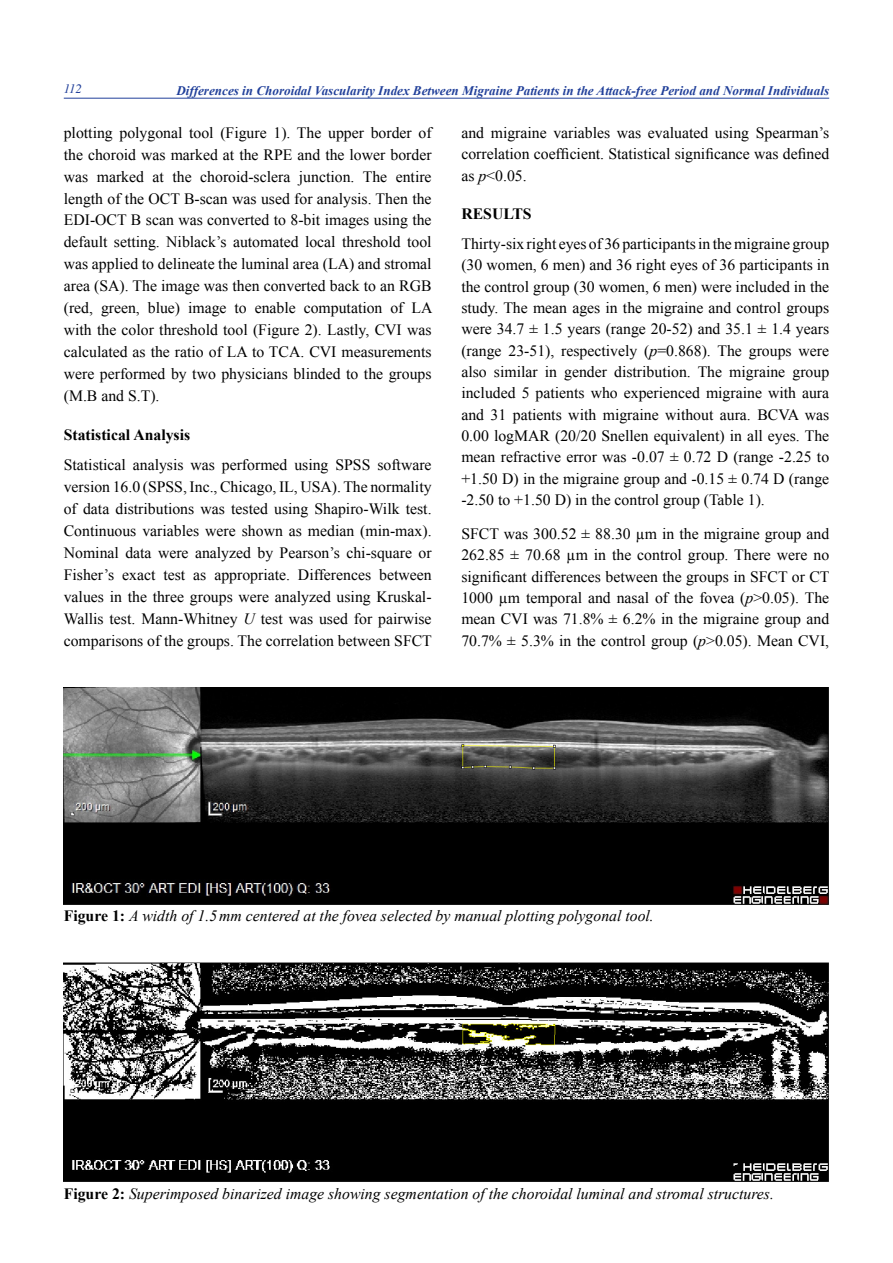
<style>
.page{position:relative;width:893px;height:1263px;background:#fff}
.page>*{position:absolute;margin:0;border:0;box-sizing:border-box;transform-origin:0 0}
.t1{font:15.75px/21.9px "Times New Roman";color:#000;text-align:justify}
.t2{font:italic 15.75px "Times New Roman";color:#000}
.t3{font:700 15.75px "Times New Roman";color:#000}
.t4{font:italic 700 13.2px "Times New Roman";color:#21409a}
.t5{font:italic 12.75px "Times";color:#21409a}
.s1{font-style:italic}
.s2{font-weight:700;font-style:normal}
</style>
<div class="page">
<hr style="left:64px;top:98px;width:765px;height:1px;background:#21409a">
<img style="left:64px;top:687px;width:765px;height:218px">
<img style="left:64px;top:963px;width:765px;height:219px">
<p class="t5" style="left:64px;top:81px;width:20px">112</p>
<p class="t4" style="left:176px;top:82px;width:654px">Differences in Choroidal Vascularity Index Between Migraine Patients in the Attack-free Period and Normal Individuals</p>
<p class="t1" style="left:64px;top:121px;width:370px">plotting polygonal tool (Figure 1). The upper border of the choroid was marked at the RPE and the lower border was marked at the choroid-sclera junction. The entire length of the OCT B-scan was used for analysis. Then the EDI-OCT B scan was converted to 8-bit images using the default setting. Niblack’s automated local threshold tool was applied to delineate the luminal area (LA) and stromal area (SA). The image was then converted back to an RGB (red, green, blue) image to enable computation of LA with the color threshold tool (Figure 2). Lastly, CVI was calculated as the ratio of LA to TCA. CVI measurements were performed by two physicians blinded to the groups (M.B and S.T).</p>
<p class="t3" style="left:64px;top:424px;width:128px">Statistical Analysis</p>
<p class="t1" style="left:64px;top:454px;width:370px">Statistical analysis was performed using SPSS software version 16.0 (SPSS, Inc., Chicago, IL, USA). The normality of data distributions was tested using Shapiro-Wilk test.<br>Continuous variables were shown as median (min-max).<br>Nominal data were analyzed by Pearson’s chi-square or Fisher’s exact test as appropriate. Differences between values in the three groups were analyzed using Kruskal-Wallis test. Mann-Whitney <span class="s1">U</span> test was used for pairwise comparisons of the groups. The correlation between SFCT</p>
<p class="t1" style="left:461px;top:122px;width:369px;line-height:21.3px">and migraine variables was evaluated using Spearman’s correlation coefficient. Statistical significance was defined as <span class="s1">p</span>&lt;0.05.</p>
<p class="t3" style="left:461px;top:203px;width:72px">RESULTS</p>
<p class="t1" style="left:461px;top:233px;width:369px;line-height:21.3px">Thirty-six right eyes of 36 participants in the migraine group (30 women, 6 men) and 36 right eyes of 36 participants in the control group (30 women, 6 men) were included in the study. The mean ages in the migraine and control groups were 34.7 ± 1.5 years (range 20-52) and 35.1 ± 1.4 years (range 23-51), respectively (<span class="s1">p</span>=0.868). The groups were also similar in gender distribution. The migraine group included 5 patients who experienced migraine with aura and 31 patients with migraine without aura. BCVA was 0.00 logMAR (20/20 Snellen equivalent) in all eyes. The mean refractive error was -0.07 ± 0.72 D (range -2.25 to +1.50 D) in the migraine group and -0.15 ± 0.74 D (range -2.50 to +1.50 D) in the control group (Table 1).</p>
<p class="t1" style="left:461px;top:523px;width:370px;line-height:21.3px">SFCT was 300.52 ± 88.30 µm in the migraine group and 262.85 ± 70.68 µm in the control group. There were no significant differences between the groups in SFCT or CT 1000 µm temporal and nasal of the fovea (<span class="s1">p</span>&gt;0.05). The mean CVI was 71.8% ± 6.2% in the migraine group and 70.7% ± 5.3% in the control group (<span class="s1">p</span>&gt;0.05). Mean CVI,</p>
<p class="t2" style="left:64px;top:905px;width:592px"><span class="s2">Figure 1:</span> A width of 1.5mm centered at the fovea selected by manual plotting polygonal tool.</p>
<p class="t2" style="left:64px;top:1183px;width:712px"><span class="s2">Figure 2:</span> Superimposed binarized image showing segmentation of the choroidal luminal and stromal structures.</p>
</div>
